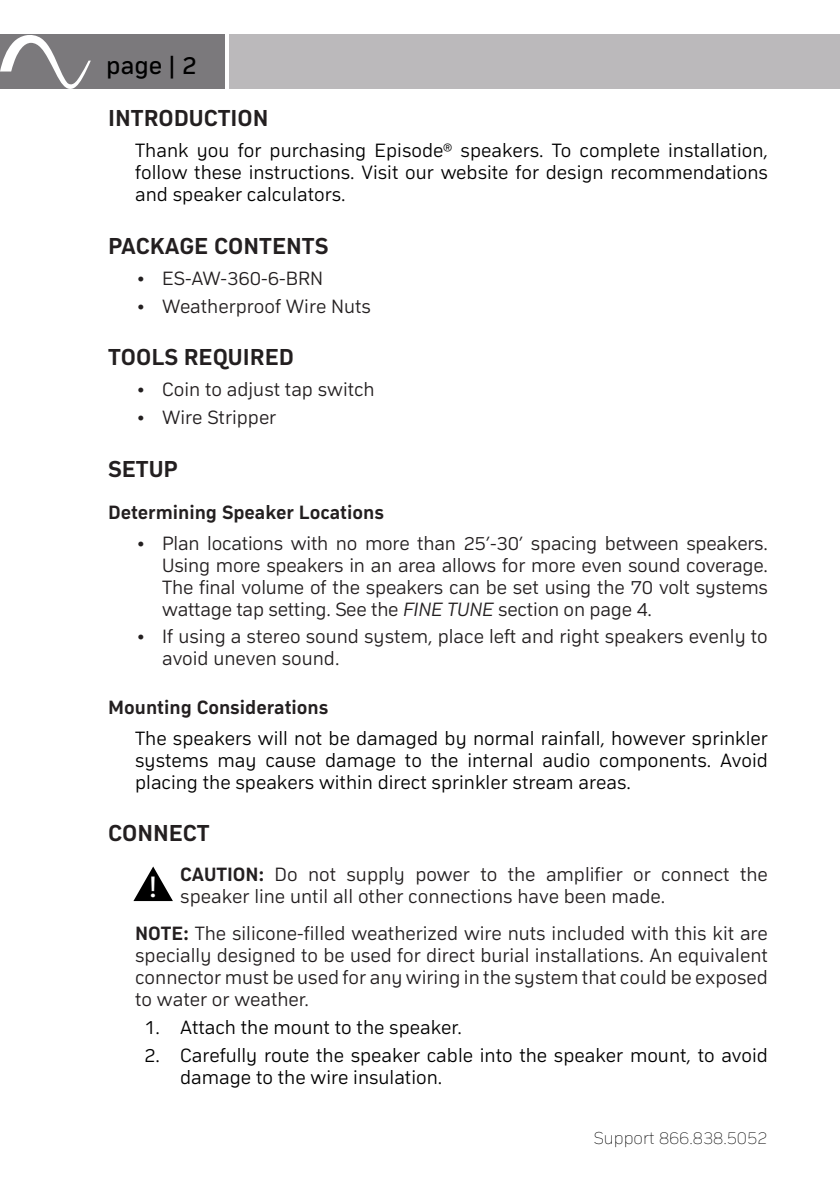
<style>
.page{position:relative;width:840px;height:1191px;background:#fff}
.page>*{position:absolute;margin:0;border:0;box-sizing:border-box;transform-origin:0 0}
.t1{font:30.2px "Myriad Pro";color:#fff;scale:1.12 1}
.t2{font:26px "Compasse";color:#000}
.Heading1{font:700 24px "Compasse";color:#231f20}
.Important_Notes{font:300 20px/22px "Compasse";color:#231f20;text-align:justify}
.Body{font:300 20px/22px "Compasse";color:#000;text-align:justify}
.Heading2{font:700 20px "Compasse";color:#231f20}
.t3{font:100 18px "Compasse";color:#000}
.s1{font-style:italic}
.s2{font-weight:700}
</style>
<div class="page">
<div style="left:230px;top:35px;width:609px;height:54px;background:#bbb9bb"></div>
<div style="left:0;top:35px;width:225px;height:54px;background:#7b797c"></div>
<svg style="left:0;top:34px;width:91px;height:55px"></svg>
<svg style="left:133px;top:866px;width:40px;height:36px"></svg>
<p class="t2" style="left:106px;top:50px;width:92px">page | 2</p>
<p class="Heading1" style="left:108px;top:104px;width:162px">INTRODUCTION</p>
<p class="Body" style="left:135px;top:139px;width:634px">Thank you for purchasing Episode® speakers. To complete installation, follow these instructions. Visit our website for design recommendations and speaker calculators.</p>
<p class="Heading1" style="left:108px;top:232px;width:221px">PACKAGE CONTENTS</p>
<p class="Important_Notes" style="left:136px;top:267px;width:188px">• ES-AW-360-6-BRN</p>
<p class="Important_Notes" style="left:136px;top:295px;width:236px">• Weatherproof Wire Nuts</p>
<p class="Heading1" style="left:108px;top:343px;width:187px">TOOLS REQUIRED</p>
<p class="Important_Notes" style="left:136px;top:378px;width:240px">• Coin to adjust tap switch</p>
<p class="Important_Notes" style="left:136px;top:406px;width:142px">• Wire Stripper</p>
<p class="Heading1" style="left:108px;top:455px;width:71px">SETUP</p>
<p class="Heading2" style="left:108px;top:500px;width:277px">Determining Speaker Locations</p>
<p class="Important_Notes" style="left:162px;top:531px;width:607px;text-indent:-26px">• Plan locations with no more than 25’-30’ spacing between speakers.<br>Using more speakers in an area allows for more even sound coverage.<br>The final volume of the speakers can be set using the 70 volt systems wattage tap setting. See the <span class="s1">FINE TUNE</span> section on page 4.</p>
<p class="Important_Notes" style="left:162px;top:625px;width:607px;text-indent:-26px">• If using a stereo sound system, place left and right speakers evenly to avoid uneven sound.</p>
<p class="Heading2" style="left:108px;top:695px;width:221px">Mounting Considerations</p>
<p class="Body" style="left:135px;top:727px;width:634px">The speakers will not be damaged by normal rainfall, however sprinkler systems may cause damage to the internal audio components. Avoid placing the speakers within direct sprinkler stream areas.</p>
<p class="Heading1" style="left:108px;top:819px;width:103px">CONNECT</p>
<p class="t1" style="left:149px;top:868px;width:8px">!</p>
<p class="Important_Notes" style="left:180px;top:863px;width:589px"><span class="s2">CAUTION:</span> Do not supply power to the amplifier or connect the speaker line until all other connections have been made.</p>
<p class="Important_Notes" style="left:135px;top:922px;width:634px"><span class="s2">NOTE:</span> The silicone-filled weatherized wire nuts included with this kit are specially designed to be used for direct burial installations. An equivalent connector must be used for any wiring in the system that could be exposed to water or weather.</p>
<p class="Body" style="left:144px;top:1016px;width:319px">1. Attach the mount to the speaker.</p>
<p class="Body" style="left:180px;top:1043px;width:589px;text-indent:-36px">2. Carefully route the speaker cable into the speaker mount, to avoid damage to the wire insulation.</p>
<p class="t3" style="left:593px;top:1127px;width:175px">Support 866.838.5052</p>
</div>
